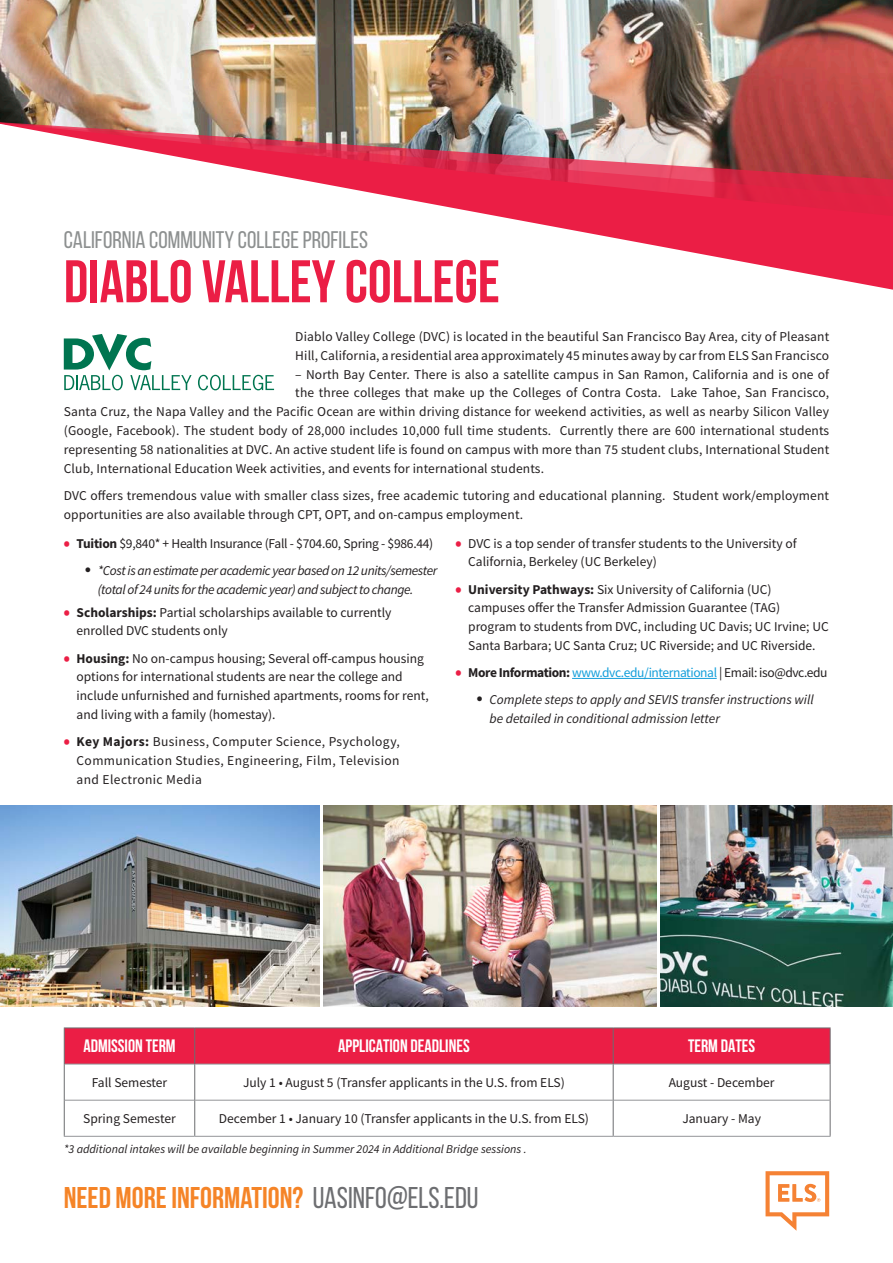
<style>
.page{position:relative;width:893px;height:1263px;background:#fff}
.page>*{position:absolute;margin:0;border:0;box-sizing:border-box;transform-origin:0 0}
.t1{font:700 60px "Bebas Neue";color:#eb1e45}
.t2{font:700 30px "Bebas Neue";color:#f58427}
.t3{font:24px "Bebas Neue";color:#8d9090}
.ILSC_Table_Head{font:700 18px "Bebas Neue";color:#fff}
.ILSC_Table_Head-2{font:13.5px/18.8px "Source Sans Pro";color:#231f20}
.t4{font:italic 13.5px/18.8px "Source Sans Pro";letter-spacing:-.03em;color:#231f20}
.t5{font:italic 13.5px/18.8px "Source Sans Pro";color:#231f20}
.ILSC_Table_Head-3{font:13.5px "Source Sans Pro";letter-spacing:-.02em;color:#231f20}
.t6{font:13.5px "Source Sans Pro";letter-spacing:-.03em;color:#129eda}
.t7{font:italic 12px "Source Sans Pro";color:#231f20}
.s1{font-family:"Berlin Sans FB";color:#eb1e45}
.s2{font-weight:700}
.s3{font-family:"Barlow";font-weight:700;font-style:normal;font-size:18px}
.s4{font-weight:700;color:#231f20}
.s5{color:#231f20}
.s6{font-weight:400;color:#6d6e71}
</style>
<div class="page">
<svg style="left:765px;top:1171px;width:64px;height:60px"></svg>
<hr style="left:572px;top:678px;width:145px;height:1px;background:#129eda">
<svg style="left:64px;top:334px;width:128px;height:56px"></svg>
<svg style="left:198px;top:375px;width:76px;height:15px"></svg>
<div style="left:65px;top:1028px;width:765px;height:35px;background:#eb1e45"></div>
<svg style="left:65px;top:1064px;width:765px;height:72px"></svg>
<hr style="left:65px;top:1063px;width:129px;height:1px;background:#939598">
<hr style="left:195px;top:1063px;width:418px;height:1px;background:#939598">
<hr style="left:614px;top:1063px;width:216px;height:1px;background:#939598">
<hr style="left:65px;top:1100px;width:129px;height:1px;background:#939598">
<hr style="left:195px;top:1100px;width:418px;height:1px;background:#939598">
<hr style="left:614px;top:1100px;width:216px;height:1px;background:#939598">
<hr style="left:64px;top:1136px;width:131px;height:1px;background:#939598">
<hr style="left:195px;top:1136px;width:418px;height:1px;background:#939598">
<hr style="left:613px;top:1136px;width:218px;height:1px;background:#939598">
<hr style="left:64px;top:1027px;width:131px;height:1px;background:#6c6d70">
<hr style="left:64px;top:1028px;width:1px;height:36px;background:#6c6d70">
<hr style="left:195px;top:1027px;width:418px;height:1px;background:#6c6d70">
<hr style="left:194px;top:1028px;width:1px;height:36px;background:#6c6d70">
<hr style="left:613px;top:1027px;width:218px;height:1px;background:#6c6d70">
<hr style="left:613px;top:1028px;width:1px;height:36px;background:#6c6d70">
<hr style="left:830px;top:1028px;width:1px;height:36px;background:#6c6d70">
<hr style="left:64px;top:1064px;width:1px;height:36px;background:#6c6d70">
<hr style="left:194px;top:1064px;width:1px;height:36px;background:#6c6d70">
<hr style="left:613px;top:1064px;width:1px;height:36px;background:#6c6d70">
<hr style="left:830px;top:1064px;width:1px;height:36px;background:#6c6d70">
<hr style="left:64px;top:1100px;width:1px;height:36px;background:#6c6d70">
<hr style="left:194px;top:1100px;width:1px;height:36px;background:#6c6d70">
<hr style="left:613px;top:1100px;width:1px;height:36px;background:#6c6d70">
<hr style="left:830px;top:1100px;width:1px;height:36px;background:#6c6d70">
<img style="left:0;top:0;width:893px;height:121px">
<svg style="left:0;top:123px;width:893px;height:167px"></svg>
<img style="left:0;top:805px;width:320px;height:201px">
<img style="left:324px;top:805px;width:332px;height:201px">
<img style="left:661px;top:805px;width:232px;height:201px">
<p class="t3" style="left:64px;top:227px;width:306px">CALIFORNIA COMMUNITY COLLEGE PROFILES</p>
<p class="t1" style="left:64px;top:249px;width:438px">DIABLO VALLEY COLLEGE</p>
<p class="ILSC_Table_Head-2" style="left:295px;top:327px;width:535px">Diablo Valley College (DVC) is located in the beautiful San Francisco Bay Area, city of Pleasant<br>Hill, California, a residential area approximately 45 minutes away by car from ELS San Francisco</p>
<p class="ILSC_Table_Head-2" style="left:295px;top:365px;width:535px">– North Bay Center. There is also a satellite campus in San Ramon, California and is one of</p>
<p class="ILSC_Table_Head-2" style="left:295px;top:384px;width:535px">the three colleges that make up the Colleges of Contra Costa. Lake Tahoe, San Francisco,</p>
<p class="ILSC_Table_Head-2" style="left:64px;top:402px;width:767px">Santa Cruz, the Napa Valley and the Pacific Ocean are within driving distance for weekend activities, as well as nearby Silicon Valley</p>
<p class="ILSC_Table_Head-2" style="left:64px;top:421px;width:767px">(Google, Facebook). The student body of 28,000 includes 10,000 full time students. Currently there are 600 international students</p>
<p class="ILSC_Table_Head-2" style="left:64px;top:440px;width:767px">representing 58 nationalities at DVC. An active student life is found on campus with more than 75 student clubs, International Student</p>
<p class="ILSC_Table_Head-2" style="left:64px;top:459px;width:482px">Club, International Education Week activities, and events for international students.</p>
<p class="ILSC_Table_Head-2" style="left:64px;top:486px;width:767px">DVC offers tremendous value with smaller class sizes, free academic tutoring and educational planning. Student work/employment opportunities are also available through CPT, OPT, and on-campus employment.</p>
<p class="ILSC_Table_Head-3" style="left:64px;top:534px;width:371px"><span class="s1">•</span> <span class="s2">Tuition</span> $9,840* + Health Insurance (Fall - $704.60, Spring - $986.44)</p>
<p class="t4" style="left:98px;top:561px;width:341px;text-indent:-13px"><span class="s3">•</span> *Cost is an estimate per academic year based on 12 units/semester (total of 24 units for the academic year) and subject to change.</p>
<p class="ILSC_Table_Head-2" style="left:77px;top:603px;width:316px;text-indent:-13px"><span class="s1">•</span> <span class="s2">Scholarships:</span> Partial scholarships available to currently enrolled DVC students only</p>
<p class="ILSC_Table_Head-2" style="left:77px;top:649px;width:354px;text-indent:-13px"><span class="s1">•</span> <span class="s2">Housing:</span> No on-campus housing; Several off-campus housing options for international students are near the college and include unfurnished and furnished apartments, rooms for rent, and living with a family (homestay).</p>
<p class="ILSC_Table_Head-2" style="left:77px;top:732px;width:325px;text-align:justify;text-indent:-13px"><span class="s1">•</span> <span class="s2">Key Majors:</span> Business, Computer Science, Psychology, Communication Studies, Engineering, Film, Television and Electronic Media</p>
<p class="ILSC_Table_Head-2" style="left:468px;top:534px;width:330px;text-indent:-13px"><span class="s1">•</span> DVC is a top sender of transfer students to the University of<br>California, Berkeley (UC Berkeley)</p>
<p class="ILSC_Table_Head-2" style="left:468px;top:580px;width:362px;text-indent:-13px"><span class="s1">•</span> <span class="s2">University Pathways:</span> Six University of California (UC) campuses offer the Transfer Admission Guarantee (TAG) program to students from DVC, including UC Davis; UC Irvine; UC Santa Barbara; UC Santa Cruz; UC Riverside; and UC Riverside.</p>
<p class="t6" style="left:455px;top:664px;width:374px"><span class="s1">•</span> <span class="s4">More Information:</span> www.dvc.edu/international <span class="s5">| Email: iso@dvc.edu</span></p>
<p class="t5" style="left:489px;top:690px;width:326px;text-indent:-13px"><span class="s3">•</span> Complete steps to apply and SEVIS transfer instructions will be detailed in conditional admission letter</p>
<p class="ILSC_Table_Head" style="left:83px;top:1036px;width:94px">ADMISSION TERM</p>
<p class="ILSC_Table_Head" style="left:338px;top:1036px;width:133px">APPLICATION DEADLINES</p>
<p class="ILSC_Table_Head" style="left:688px;top:1036px;width:69px">TERM DATES</p>
<p class="ILSC_Table_Head-2" style="left:92px;top:1073px;width:77px">Fall Semester</p>
<p class="ILSC_Table_Head-2" style="left:243px;top:1073px;width:323px">July 1 • August 5 (Transfer applicants in the U.S. from ELS)</p>
<p class="ILSC_Table_Head-2" style="left:669px;top:1073px;width:107px">August - December</p>
<p class="ILSC_Table_Head-2" style="left:83px;top:1109px;width:94px">Spring Semester</p>
<p class="ILSC_Table_Head-2" style="left:219px;top:1109px;width:372px">December 1 • January 10 (Transfer applicants in the U.S. from ELS)</p>
<p class="ILSC_Table_Head-2" style="left:682px;top:1109px;width:80px">January - May</p>
<p class="t7" style="left:64px;top:1141px;width:464px">*3 additional intakes will be available beginning in Summer 2024 in Additional Bridge sessions .</p>
<p class="t2" style="left:64px;top:1181px;width:416px">NEED MORE INFORMATION? <span class="s6">UASINFO@ELS.EDU</span></p>
</div>
